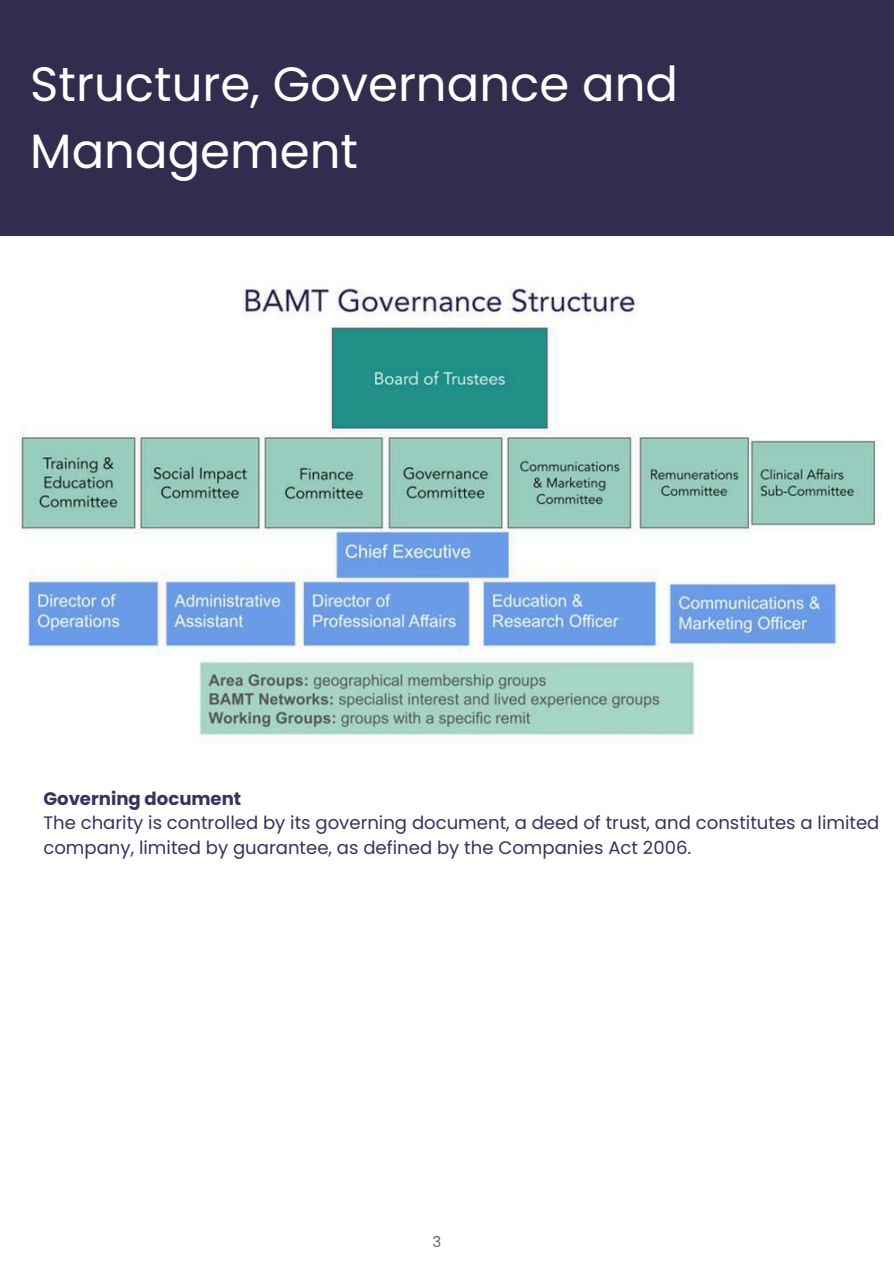
<style>
.page{position:relative;width:894px;height:1264px;background:#fff}
.page>*{position:absolute;margin:0;border:0;box-sizing:border-box;transform-origin:0 0}
.t1{font:48.15px/66.3px "Poppins";color:#fdfefe}
.t2{font:18px/24.8px "Poppins";color:#373164}
.t3{font:700 18px "Poppins";color:#373164}
.t4{font:15px "Poppins";color:#615e7d}
</style>
<div class="page">
<div style="left:0;top:0;width:893px;height:235px;background:#302d4e"></div>
<img style="left:19px;top:281px;width:857px;height:457px">
<h1 class="t1" style="left:30px;top:51px;width:649px">Structure, Governance and<br>Management</h1>
<p class="t3" style="left:43px;top:785px;width:199px">Governing document</p>
<p class="t2" style="left:43px;top:810px;width:837px">The charity is controlled by its governing document, a deed of trust, and constitutes a limited company, limited by guarantee, as defined by the Companies Act 2006.</p>
<p class="t4" style="left:432px;top:1230px;width:10px">3</p>
</div>
